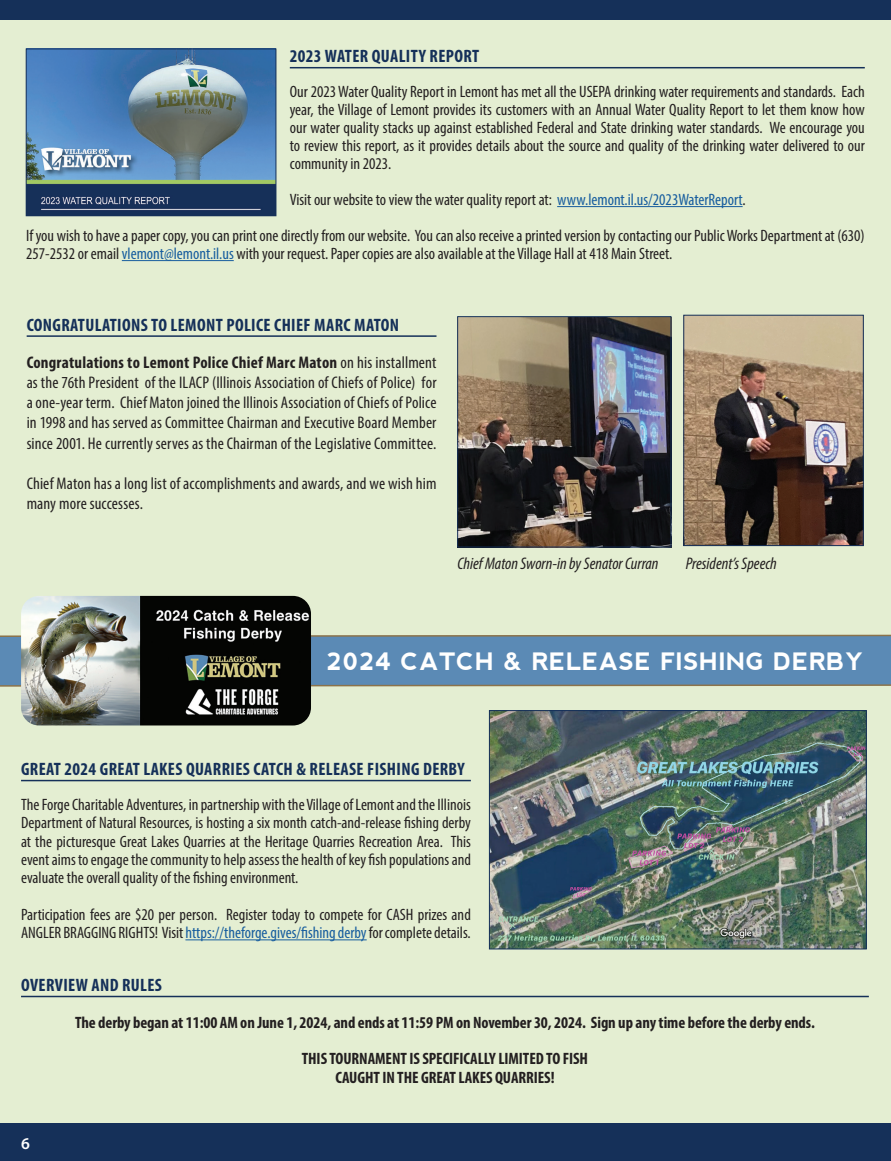
<style>
.page{position:relative;width:891px;height:1161px;background:#e4eed2}
.page>*{position:absolute;margin:0;border:0;box-sizing:border-box;transform-origin:0 0}
.t1{font:700 24px "nevis";letter-spacing:.02em;color:#fff}
.t2{font:700 condensed 18px "Myriad Pro";letter-spacing:.02em;color:#153059}
.t3{font:condensed 16.8px/20.2px "Myriad Pro";letter-spacing:.01em;color:#231f20;text-align:justify}
.t4{font:italic condensed 16.8px "Myriad Pro";color:#231f20}
.t5{font:condensed 16.5px/18.3px "Myriad Pro";color:#231f20;text-align:justify}
.t6{font:700 condensed 16.5px/18.3px "Myriad Pro";letter-spacing:-.005em;color:#231f20;text-align:center}
.t7{font:600 16.5px "Myriad Pro";color:#fff}
.s1{color:#175d9e}
.s2{font-weight:700}
</style>
<div class="page">
<div style="left:0;top:1124px;width:891px;height:37px;background:#153059"></div>
<div style="left:0;top:0;width:891px;height:19px;background:#153059"></div>
<hr style="left:21px;top:780px;width:450px;height:1px;background:#153059">
<hr style="left:185px;top:939px;width:182px;height:1px;background:#175d9e">
<img style="left:491px;top:712px;width:374px;height:235px">
<div style="left:489px;top:710px;width:378px;height:239px;border:1px solid #153059"></div>
<hr style="left:290px;top:67px;width:575px;height:1px;background:#153059">
<hr style="left:557px;top:206px;width:186px;height:1px;background:#175d9e">
<hr style="left:122px;top:260px;width:112px;height:1px;background:#175d9e">
<img style="left:28px;top:51px;width:246px;height:163px">
<div style="left:26px;top:49px;width:250px;height:167px;border:1px solid #153059"></div>
<img style="left:459px;top:318px;width:210px;height:227px">
<div style="left:457px;top:316px;width:214px;height:231px;border:1px solid #153059"></div>
<img style="left:685px;top:317px;width:177px;height:227px">
<div style="left:683px;top:315px;width:181px;height:231px;border:1px solid #153059"></div>
<svg style="left:0;top:634px;width:891px;height:53px;background:#628caf"></svg>
<img style="left:21px;top:596px;width:290px;height:129px">
<hr style="left:27px;top:335px;width:410px;height:2px;background:#153059">
<hr style="left:21px;top:996px;width:848px;height:1px;background:#153059">
<p class="t2" style="left:290px;top:45px;width:191px">2023 WATER QUALITY REPORT</p>
<p class="t5" style="left:290px;top:82px;width:577px">Our 2023 Water Quality Report in Lemont has met all the USEPA drinking water requirements and standards. Each year, the Village of Lemont provides its customers with an Annual Water Quality Report to let them know how our water quality stacks up against established Federal and State drinking water standards. We encourage you to review this report, as it provides details about the source and quality of the drinking water delivered to our community in 2023.</p>
<p class="t5" style="left:26px;top:181px;width:840px;line-height:36px;text-indent:264px">Visit our website to view the water quality report at: <span class="s1">www.lemont.il.us/2023WaterReport</span>.<br>If you wish to have a paper copy, you can print one directly from our website. You can also receive a printed version by contacting our Public Works Department at (630)</p>
<p class="t5" style="left:26px;top:244px;width:648px">257-2532 or email <span class="s1">vlemont@lemont.il.us</span> with your request. Paper copies are also available at the Village Hall at 418 Main Street.</p>
<p class="t2" style="left:27px;top:314px;width:374px">CONGRATULATIONS TO LEMONT POLICE CHIEF MARC MATON</p>
<p class="t3" style="left:27px;top:352px;width:411px"><span class="s2">Congratulations to Lemont Police Chief Marc Maton</span> on his installment as the 76th President of the ILACP (Illinois Association of Chiefs of Police) for a one-year term. Chief Maton joined the Illinois Association of Chiefs of Police in 1998 and has served as Committee Chairman and Executive Board Member since 2001. He currently serves as the Chairman of the Legislative Committee.</p>
<p class="t3" style="left:27px;top:473px;width:411px">Chief Maton has a long list of accomplishments and awards, and we wish him many more successes.</p>
<p class="t4" style="left:458px;top:553px;width:203px">Chief Maton Sworn-in by Senator Curran</p>
<p class="t4" style="left:686px;top:553px;width:93px">President’s Speech</p>
<h1 class="t1" style="left:327px;top:648px;width:538px">2024 CATCH &amp; RELEASE FISHING DERBY</h1>
<p class="t2" style="left:21px;top:758px;width:445px">GREAT 2024 GREAT LAKES QUARRIES CATCH &amp; RELEASE FISHING DERBY</p>
<p class="t5" style="left:21px;top:795px;width:451px">The Forge Charitable Adventures, in partnership with the Village of Lemont and the Illinois Department of Natural Resources, is hosting a six month catch-and-release fishing derby at the picturesque Great Lakes Quarries at the Heritage Quarries Recreation Area. This event aims to engage the community to help assess the health of key fish populations and evaluate the overall quality of the fishing environment.</p>
<p class="t5" style="left:21px;top:905px;width:451px">Participation fees are $20 per person. Register today to compete for CASH prizes and<br>ANGLER BRAGGING RIGHTS! Visit <span class="s1">https://theforge.gives/fishing derby</span> for complete details.</p>
<p class="t2" style="left:21px;top:974px;width:143px">OVERVIEW AND RULES</p>
<p class="t6" style="left:75px;top:1013px;width:741px">The derby began at 11:00 AM on June 1, 2024, and ends at 11:59 PM on November 30, 2024. Sign up any time before the derby ends.</p>
<p class="t6" style="left:302px;top:1049px;width:288px">THIS TOURNAMENT IS SPECIFICALLY LIMITED TO FISH<br>CAUGHT IN THE GREAT LAKES QUARRIES!</p>
<p class="t7" style="left:21px;top:1132px;width:10px">6</p>
</div>
